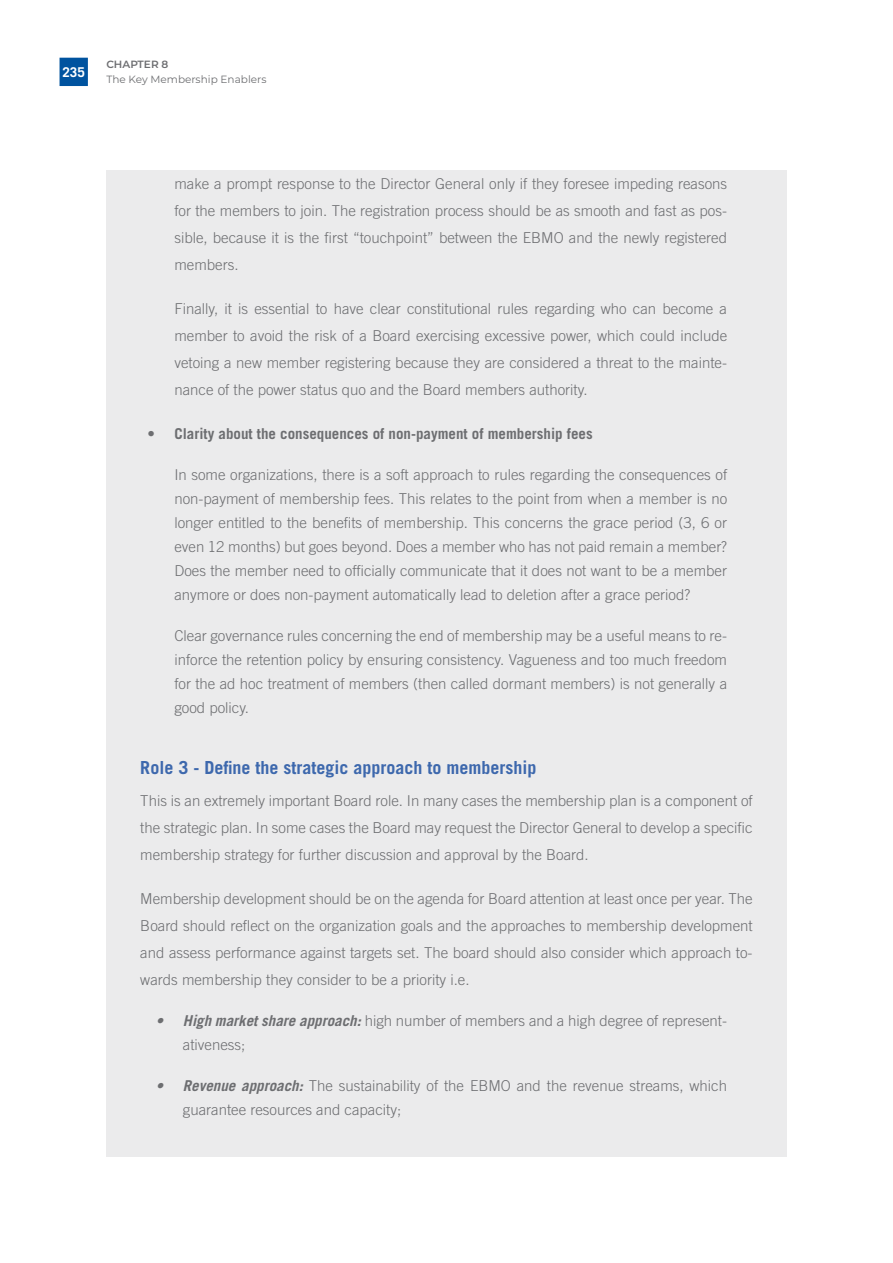
<style>
.page{position:relative;width:893px;height:1263px;background:#fff}
.page>*{position:absolute;margin:0;border:0;box-sizing:border-box;transform-origin:0 0}
.t1{font:700 18px "Trade Gothic LT Std";color:#3d68ad}
.t2{font:300 15px/27px "Trade Gothic LT Std";color:#6d6e71;text-align:justify}
.t3{font:700 15px "Trade Gothic LT Std";color:#6d6e71}
.t4{font:700 13.5px "Trade Gothic LT Std";color:#fff}
.t5{font:10.5px "Montserrat";color:#6d6e71}
.t6{font:600 10.5px "Montserrat";color:#6d6e71}
.s1{font-weight:700;font-style:italic}
</style>
<div class="page">
<div style="left:60px;top:58px;width:28px;height:28px;background:#00539f"></div>
<div style="left:106px;top:170px;width:681px;height:987px;background:#e6e7e8"></div>
<p class="t4" style="left:62px;top:64px;width:24px">235</p>
<p class="t6" style="left:106px;top:57px;width:64px">CHAPTER 8</p>
<p class="t5" style="left:106px;top:72px;width:162px">The Key Membership Enablers</p>
<p class="t2" style="left:174px;top:170px;width:554px">make a prompt response to the Director General only if they foresee impeding reasons for the members to join. The registration process should be as smooth and fast as pos&shy;sible, because it is the first “touchpoint” between the EBMO and the newly registered members.</p>
<p class="t2" style="left:174px;top:295px;width:554px">Finally, it is essential to have clear constitutional rules regarding who can become a member to avoid the risk of a Board exercising excessive power, which could include vetoing a new member registering because they are considered a threat to the mainte&shy;nance of the power status quo and the Board members authority.</p>
<p class="t3" style="left:147px;top:424px;width:447px">• Clarity about the consequences of non-payment of membership fees</p>
<p class="t2" style="left:174px;top:462px;width:554px;line-height:24px">In some organizations, there is a soft approach to rules regarding the consequences of non-payment of membership fees. This relates to the point from when a member is no longer entitled to the benefits of membership. This concerns the grace period (3, 6 or even 12 months) but goes beyond. Does a member who has not paid remain a member?<br>Does the member need to officially communicate that it does not want to be a member anymore or does non-payment automatically lead to deletion after a grace period?</p>
<p class="t2" style="left:174px;top:623px;width:554px;line-height:24px">Clear governance rules concerning the end of membership may be a useful means to re&shy;inforce the retention policy by ensuring consistency. Vagueness and too much freedom for the ad hoc treatment of members (then called dormant members) is not generally a good policy.</p>
<p class="t1" style="left:140px;top:756px;width:398px">Role 3 - Define the strategic approach to membership</p>
<p class="t2" style="left:140px;top:787px;width:614px">This is an extremely important Board role. In many cases the membership plan is a component of the strategic plan. In some cases the Board may request the Director General to develop a specific membership strategy for further discussion and approval by the Board.</p>
<p class="t2" style="left:140px;top:885px;width:614px">Membership development should be on the agenda for Board attention at least once per year. The Board should reflect on the organization goals and the approaches to membership development and assess performance against targets set. The board should also consider which approach to&shy;wards membership they consider to be a priority i.e.</p>
<p class="t2" style="left:183px;top:1008px;width:546px;line-height:24px;text-indent:-27px"><span class="s1">• High market share approach:</span> high number of members and a high degree of represent&shy;ativeness;</p>
<p class="t2" style="left:183px;top:1073px;width:546px;line-height:24px;text-indent:-27px"><span class="s1">• Revenue approach:</span> The sustainability of the EBMO and the revenue streams, which guarantee resources and capacity;</p>
</div>
